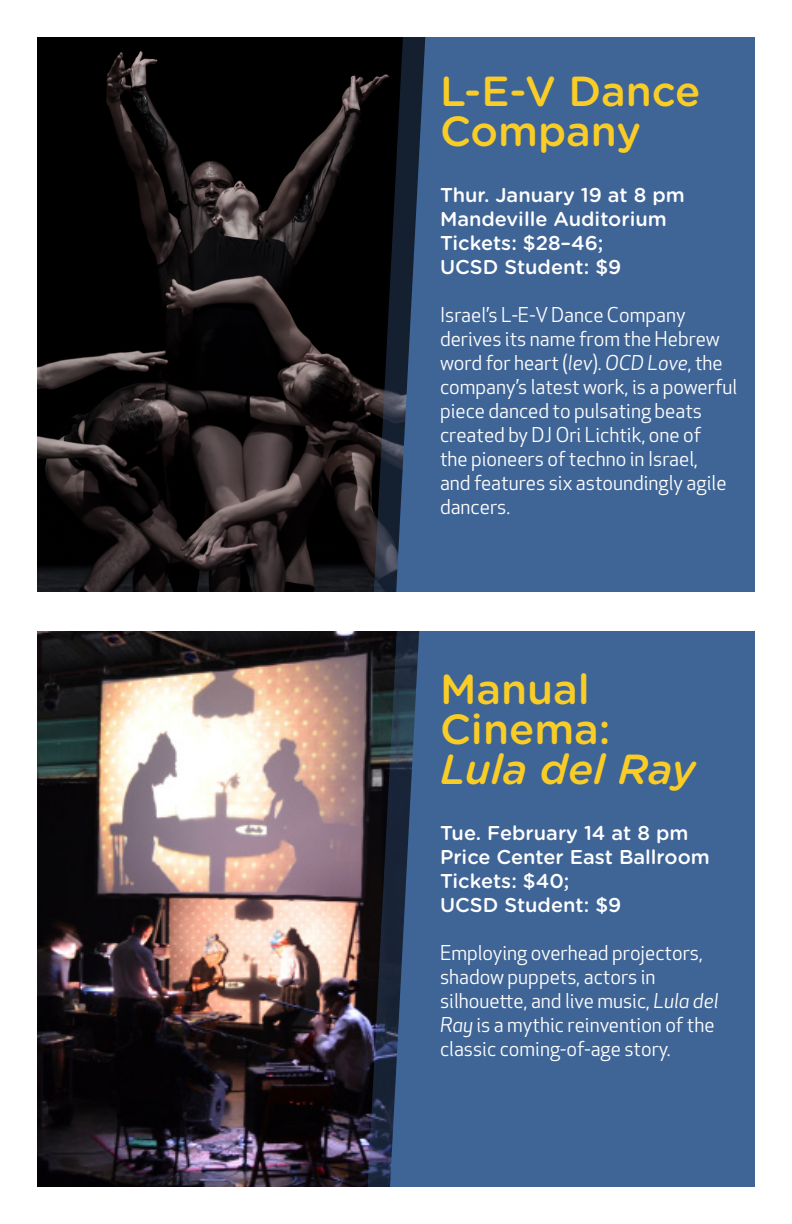
<style>
.page{position:relative;width:792px;height:1224px;background:#fff}
.page>*{position:absolute;margin:0;border:0;box-sizing:border-box;transform-origin:0 0}
.t1{font:500 42px/40px "Gotham Rounded";color:#facd26}
.t2{font:italic 500 42px "Gotham Rounded";color:#facd26}
.t3{font:20px/24px "Apex New";color:#fff}
.t4{font:500 20px/24px "Gotham Rounded";color:#fff}
.s1{font-style:italic}
</style>
<div class="page">
<img style="left:37px;top:37px;width:336px;height:555px">
<img style="left:37px;top:631px;width:328px;height:556px">
<svg style="left:373px;top:37px;width:23px;height:555px;background:#101318"></svg>
<div style="left:396px;top:37px;width:359px;height:555px;background:#3f6597"></div>
<svg style="left:365px;top:631px;width:23px;height:556px;background:#1d202a"></svg>
<div style="left:388px;top:631px;width:367px;height:556px;background:#3f6597"></div>
<h1 class="t1" style="left:440px;top:69px;width:262px">L-E-V Dance<br>Company</h1>
<p class="t4" style="left:440px;top:182px;width:246px">Thur. January 19 at 8 pm<br>Mandeville Auditorium<br>Tickets: $28–46;<br>UCSD Student: $9</p>
<p class="t3" style="left:440px;top:302px;width:299px">Israel’s L-E-V Dance Company derives its name from the Hebrew word for heart (<span class="s1">lev</span>). <span class="s1">OCD Love</span>, the company’s latest work, is a powerful piece danced to pulsating beats created by DJ Ori Lichtik, one of<br>the pioneers of techno in Israel,<br>and features six astoundingly agile dancers.</p>
<h1 class="t1" style="left:440px;top:668px;width:172px">Manual<br>Cinema:</h1>
<h1 class="t2" style="left:440px;top:740px;width:258px">Lula del Ray</h1>
<p class="t4" style="left:440px;top:820px;width:271px">Tue. February 14 at 8 pm<br>Price Center East Ballroom<br>Tickets: $40;<br>UCSD Student: $9</p>
<p class="t3" style="left:440px;top:941px;width:280px">Employing overhead projectors, shadow puppets, actors in silhouette, and live music, <span class="s1">Lula del<br>Ray</span> is a mythic reinvention of the classic coming-of-age story.</p>
</div>
